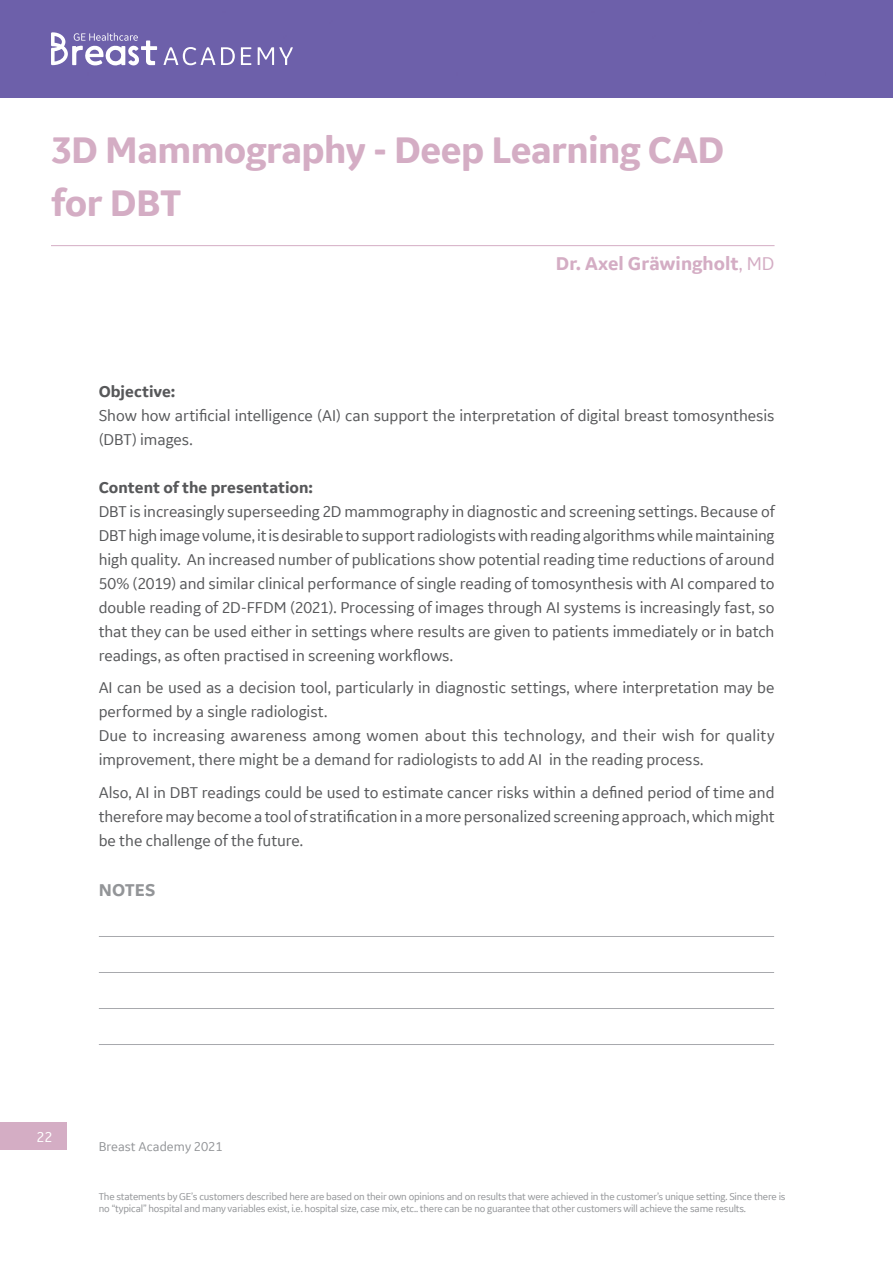
<style>
.page{position:relative;width:893px;height:1263px;background:#fff}
.page>*{position:absolute;margin:0;border:0;box-sizing:border-box;transform-origin:0 0}
.t1{font:700 39px/52.2px "GE Inspira Sans";letter-spacing:-.015em;color:#d4adc4}
.t2{font:700 19.5px "GE Inspira Sans";color:#d4adc4}
.t3{font:700 18px "GE Inspira Sans";color:#939598}
.t4{font:16.5px/24px "GE Inspira Sans";color:#57585a}
.t5{font:700 16.5px "GE Inspira Sans";color:#57585a}
.t6{font:15px "GE Inspira Sans";color:#fff}
.t7{font:13.5px "GE Inspira Sans";color:#939598}
.t8{font:10.5px/12.6px "GE Inspira Sans";letter-spacing:-.02em;color:#939598}
.s1{font-weight:400}
</style>
<div class="page">
<div style="left:0;top:1123px;width:67px;height:27px;background:#d4adc4"></div>
<div style="left:0;top:0;width:893px;height:98px;background:#6d60aa"></div>
<svg style="left:51px;top:32px;width:106px;height:34px"></svg>
<svg style="left:164px;top:47px;width:51px;height:18px"></svg>
<svg style="left:221px;top:47px;width:14px;height:18px"></svg>
<svg style="left:241px;top:47px;width:10px;height:18px"></svg>
<svg style="left:258px;top:47px;width:35px;height:18px"></svg>
<hr style="left:99px;top:936px;width:675px;height:1px;background:#a8a9ad">
<hr style="left:99px;top:972px;width:675px;height:1px;background:#a8a9ad">
<hr style="left:99px;top:1008px;width:675px;height:1px;background:#a8a9ad">
<hr style="left:99px;top:1044px;width:675px;height:1px;background:#a8a9ad">
<hr style="left:51px;top:245px;width:723px;height:1px;background:#d4adc4">
<h1 class="t1" style="left:51px;top:124px;width:675px">3D Mammography - Deep Learning CAD for DBT</h1>
<p class="t2" style="left:556px;top:252px;width:220px">Dr. Axel Gräwingholt<span class="s1">, MD</span></p>
<p class="t5" style="left:99px;top:381px;width:78px">Objective:</p>
<p class="t4" style="left:99px;top:403px;width:677px">Show how artificial intelligence (AI) can support the interpretation of digital breast tomosynthesis (DBT) images.</p>
<p class="t5" style="left:99px;top:477px;width:216px">Content of the presentation:</p>
<p class="t4" style="left:99px;top:499px;width:677px;text-align:justify">DBT is increasingly superseeding 2D mammography in diagnostic and screening settings. Because of DBT high image volume, it is desirable to support radiologists with reading algorithms while maintaining high quality. An increased number of publications show potential reading time reductions of around 50% (2019) and similar clinical performance of single reading of tomosynthesis with AI compared to double reading of 2D-FFDM (2021). Processing of images through AI systems is increasingly fast, so that they can be used either in settings where results are given to patients immediately or in batch readings, as often practised in screening workflows.</p>
<p class="t4" style="left:99px;top:675px;width:677px">AI can be used as a decision tool, particularly in diagnostic settings, where interpretation may be performed by a single radiologist.<br>Due to increasing awareness among women about this technology, and their wish for quality improvement, there might be a demand for radiologists to add AI in the reading process.</p>
<p class="t4" style="left:99px;top:780px;width:677px;text-align:justify">Also, AI in DBT readings could be used to estimate cancer risks within a defined period of time and therefore may become a tool of stratification in a more personalized screening approach, which might be the challenge of the future.</p>
<p class="t3" style="left:99px;top:879px;width:58px">NOTES</p>
<p class="t6" style="left:37px;top:1128px;width:17px">22</p>
<p class="t7" style="left:99px;top:1138px;width:125px">Breast Academy 2021</p>
<p class="t8" style="left:99px;top:1189px;width:688px">The statements by GE’s customers described here are based on their own opinions and on results that were achieved in the customer’s unique setting. Since there is no “typical” hospital and many variables exist, i.e. hospital size, case mix, etc.. there can be no guarantee that other customers will achieve the same results.</p>
</div>
